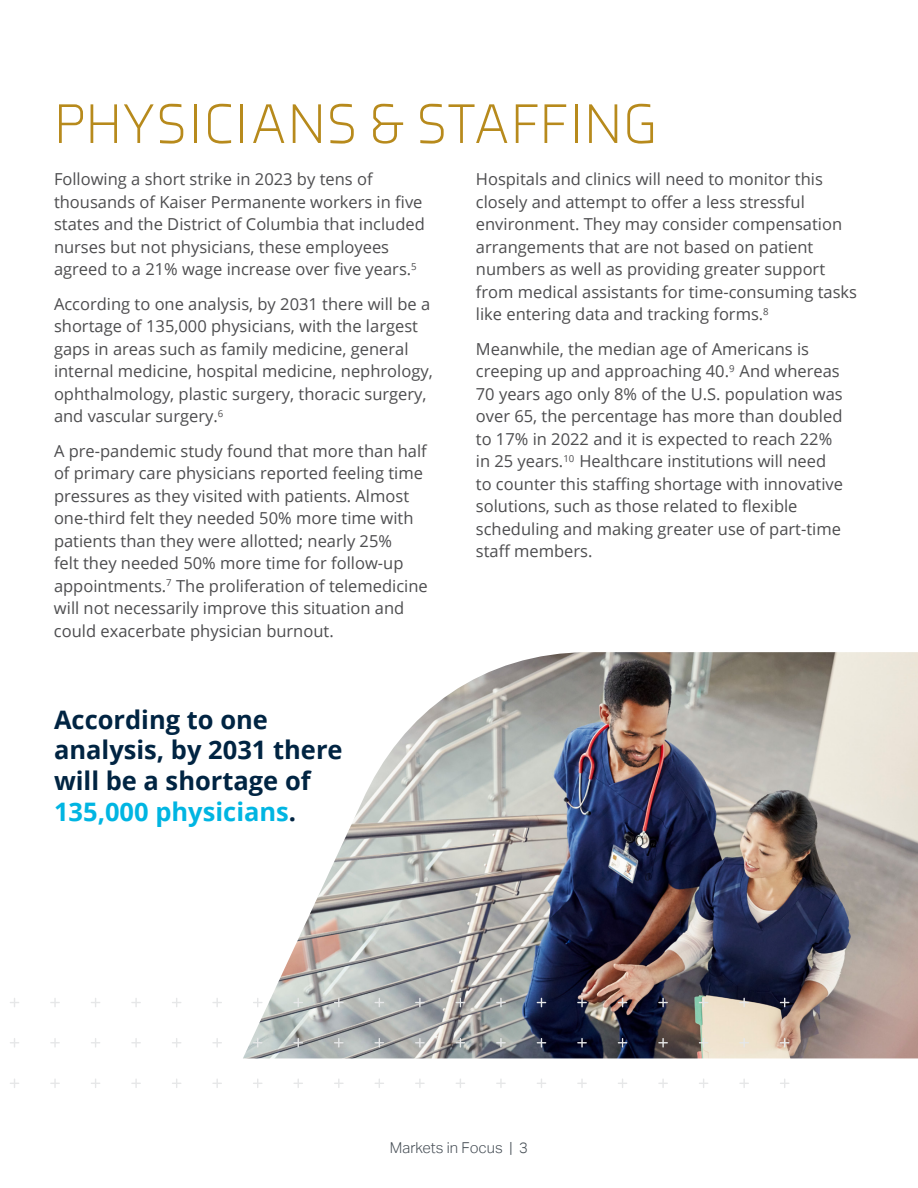
<style>
.page{position:relative;width:918px;height:1188px;background:#fff}
.page>*{position:absolute;margin:0;border:0;box-sizing:border-box;transform-origin:0 0}
.t1{font:300 57.15px "Axia";color:#b78a1c}
.t2{font:700 25.5px/30.6px "Open Sans";color:#002442}
.t3{font:16.5px/22.5px "Open Sans";color:#4d4d4f}
.t4{font:300 15px "Aktiv Grotesk";color:#464e55}
.s1{color:#00b5e2}
</style>
<div class="page">
<img style="left:243px;top:652px;width:675px;height:406px">
<svg style="left:10px;top:998px;width:9px;height:9px"></svg>
<svg style="left:50px;top:998px;width:10px;height:9px"></svg>
<svg style="left:91px;top:998px;width:9px;height:9px"></svg>
<svg style="left:131px;top:998px;width:10px;height:9px"></svg>
<svg style="left:172px;top:998px;width:9px;height:9px"></svg>
<svg style="left:212px;top:998px;width:10px;height:9px"></svg>
<svg style="left:253px;top:998px;width:10px;height:9px"></svg>
<svg style="left:293px;top:998px;width:10px;height:9px"></svg>
<svg style="left:334px;top:998px;width:10px;height:9px"></svg>
<svg style="left:375px;top:998px;width:9px;height:9px"></svg>
<svg style="left:415px;top:998px;width:10px;height:9px"></svg>
<svg style="left:456px;top:998px;width:9px;height:9px"></svg>
<svg style="left:496px;top:998px;width:10px;height:9px"></svg>
<svg style="left:537px;top:998px;width:9px;height:9px"></svg>
<svg style="left:577px;top:998px;width:10px;height:9px"></svg>
<svg style="left:618px;top:998px;width:9px;height:9px"></svg>
<svg style="left:658px;top:998px;width:10px;height:9px"></svg>
<svg style="left:699px;top:998px;width:9px;height:9px"></svg>
<svg style="left:739px;top:998px;width:10px;height:9px"></svg>
<svg style="left:780px;top:998px;width:9px;height:9px"></svg>
<svg style="left:10px;top:1038px;width:9px;height:10px"></svg>
<svg style="left:50px;top:1038px;width:10px;height:9px"></svg>
<svg style="left:91px;top:1038px;width:9px;height:10px"></svg>
<svg style="left:131px;top:1038px;width:10px;height:9px"></svg>
<svg style="left:172px;top:1038px;width:9px;height:10px"></svg>
<svg style="left:212px;top:1038px;width:10px;height:9px"></svg>
<svg style="left:253px;top:1038px;width:10px;height:10px"></svg>
<svg style="left:293px;top:1038px;width:10px;height:10px"></svg>
<svg style="left:334px;top:1038px;width:10px;height:10px"></svg>
<svg style="left:375px;top:1038px;width:9px;height:10px"></svg>
<svg style="left:415px;top:1038px;width:10px;height:10px"></svg>
<svg style="left:456px;top:1038px;width:9px;height:10px"></svg>
<svg style="left:496px;top:1038px;width:10px;height:10px"></svg>
<svg style="left:537px;top:1038px;width:9px;height:10px"></svg>
<svg style="left:577px;top:1038px;width:10px;height:10px"></svg>
<svg style="left:618px;top:1038px;width:9px;height:10px"></svg>
<svg style="left:658px;top:1038px;width:10px;height:10px"></svg>
<svg style="left:699px;top:1038px;width:9px;height:10px"></svg>
<svg style="left:739px;top:1038px;width:10px;height:10px"></svg>
<svg style="left:780px;top:1038px;width:9px;height:10px"></svg>
<svg style="left:10px;top:1079px;width:9px;height:9px"></svg>
<svg style="left:50px;top:1079px;width:10px;height:9px"></svg>
<svg style="left:91px;top:1079px;width:9px;height:9px"></svg>
<svg style="left:131px;top:1079px;width:10px;height:9px"></svg>
<svg style="left:172px;top:1079px;width:9px;height:9px"></svg>
<svg style="left:212px;top:1079px;width:10px;height:9px"></svg>
<svg style="left:253px;top:1079px;width:10px;height:9px"></svg>
<svg style="left:293px;top:1079px;width:10px;height:9px"></svg>
<svg style="left:334px;top:1079px;width:10px;height:9px"></svg>
<svg style="left:375px;top:1079px;width:9px;height:9px"></svg>
<svg style="left:415px;top:1079px;width:10px;height:9px"></svg>
<svg style="left:456px;top:1079px;width:9px;height:9px"></svg>
<svg style="left:496px;top:1079px;width:10px;height:9px"></svg>
<svg style="left:537px;top:1079px;width:9px;height:9px"></svg>
<svg style="left:577px;top:1079px;width:10px;height:9px"></svg>
<svg style="left:618px;top:1079px;width:9px;height:9px"></svg>
<svg style="left:658px;top:1079px;width:10px;height:9px"></svg>
<svg style="left:699px;top:1079px;width:9px;height:9px"></svg>
<svg style="left:739px;top:1079px;width:10px;height:9px"></svg>
<svg style="left:780px;top:1079px;width:9px;height:9px"></svg>
<h1 class="t1" style="left:54px;top:90px;width:605px">PHYSICIANS &amp; STAFFING</h1>
<p class="t3" style="left:54px;top:168px;width:372px">Following a short strike in 2023 by tens of thousands of Kaiser Permanente workers in five states and the District of Columbia that included nurses but not physicians, these employees agreed to a 21% wage increase over five years.<sup>5</sup></p>
<p class="t3" style="left:54px;top:292px;width:380px">According to one analysis, by 2031 there will be a shortage of 135,000 physicians, with the largest gaps in areas such as family medicine, general internal medicine, hospital medicine, nephrology, ophthalmology, plastic surgery, thoracic surgery, and vascular surgery.<sup>6</sup></p>
<p class="t3" style="left:54px;top:439px;width:375px">A pre-pandemic study found that more than half of primary care physicians reported feeling time pressures as they visited with patients. Almost one-third felt they needed 50% more time with patients than they were allotted; nearly 25%<br>felt they needed 50% more time for follow-up appointments.<sup>7</sup> The proliferation of telemedicine will not necessarily improve this situation and could exacerbate physician burnout.</p>
<p class="t3" style="left:476px;top:168px;width:383px">Hospitals and clinics will need to monitor this closely and attempt to offer a less stressful environment. They may consider compensation arrangements that are not based on patient numbers as well as providing greater support from medical assistants for time-consuming tasks like entering data and tracking forms.<sup>8</sup></p>
<p class="t3" style="left:476px;top:337px;width:369px">Meanwhile, the median age of Americans is creeping up and approaching 40.<sup>9</sup> And whereas 70 years ago only 8% of the U.S. population was over 65, the percentage has more than doubled to 17% in 2022 and it is expected to reach 22% in 25 years.<sup>10</sup> Healthcare institutions will need to counter this staffing shortage with innovative solutions, such as those related to flexible scheduling and making greater use of part-time staff members.</p>
<h2 class="t2" style="left:54px;top:704px;width:290px">According to one analysis, by 2031 there will be a shortage of<br><span class="s1">135,000 physicians</span>.</h2>
<p class="t4" style="left:390px;top:1139px;width:140px">Markets in Focus | 3</p>
</div>
